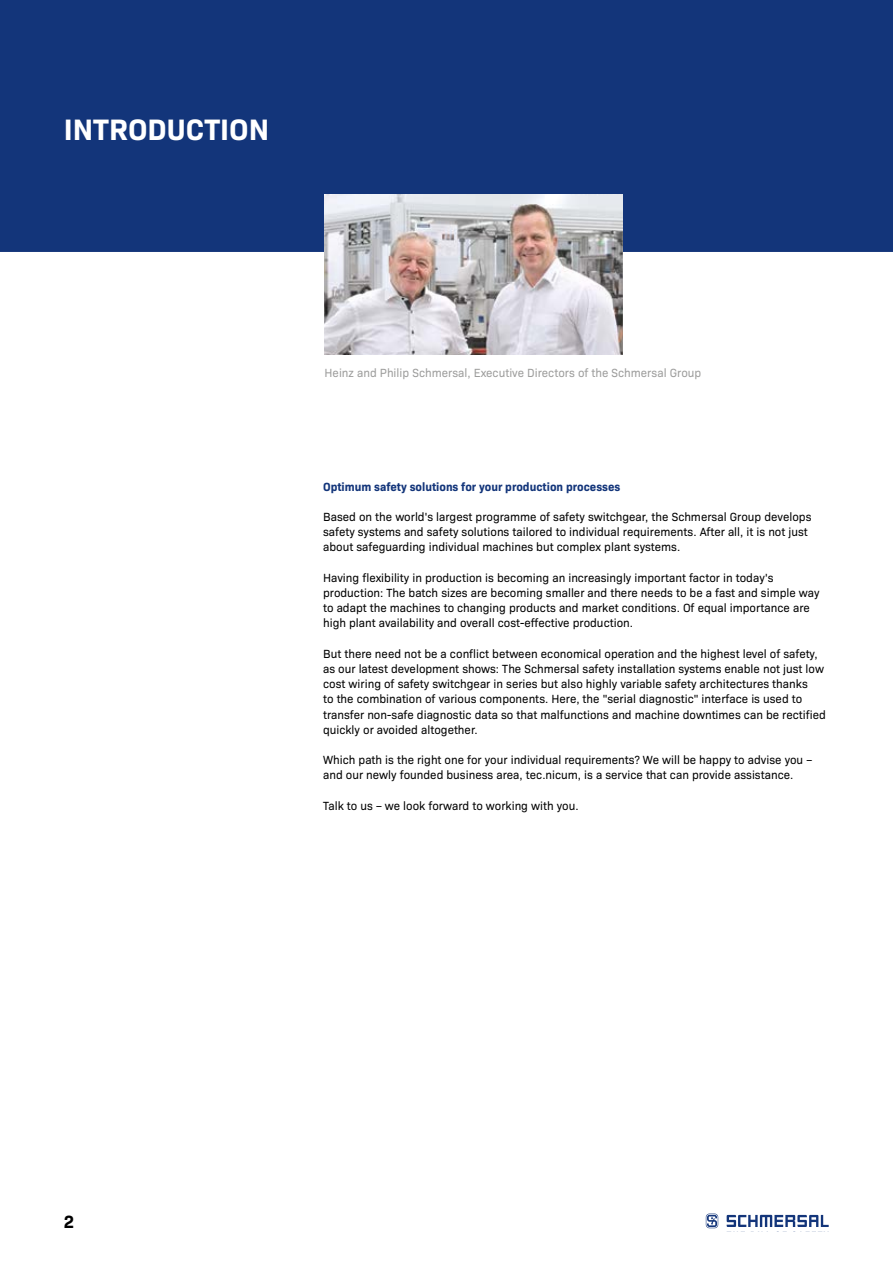
<style>
.page{position:relative;width:893px;height:1263px;background:#fff}
.page>*{position:absolute;margin:0;border:0;box-sizing:border-box;transform-origin:0 0}
.t1{font:700 30px "Bio Sans";color:#fff}
.t2{font:700 18px "Bio Sans";color:#000}
.t3{font:12px/15.1px "Bio Sans";color:#000}
.t4{font:12px "Bio Sans";color:#9d9d9c}
.t5{font:700 12px "Bio Sans";color:#13357a}
</style>
<div class="page">
<svg style="left:727px;top:1215px;width:102px;height:12px"></svg>
<svg style="left:706px;top:1213px;width:12px;height:15px"></svg>
<div style="left:0;top:0;width:893px;height:252px;background:#13357a"></div>
<img style="left:325px;top:195px;width:298px;height:160px">
<h1 class="t1" style="left:64px;top:107px;width:207px">INTRODUCTION</h1>
<p class="t4" style="left:325px;top:364px;width:378px">Heinz and Philip Schmersal, Executive Directors of the Schmersal Group</p>
<p class="t5" style="left:323px;top:477px;width:299px">Optimum safety solutions for your production processes</p>
<p class="t3" style="left:323px;top:508px;width:490px">Based on the world's largest programme of safety switchgear, the Schmersal Group develops safety systems and safety solutions tailored to individual requirements. After all, it is not just about safeguarding individual machines but complex plant systems.</p>
<p class="t3" style="left:323px;top:569px;width:498px">Having flexibility in production is becoming an increasingly important factor in today's production: The batch sizes are becoming smaller and there needs to be a fast and simple way to adapt the machines to changing products and market conditions. Of equal importance are high plant availability and overall cost-effective production.</p>
<p class="t3" style="left:323px;top:645px;width:504px">But there need not be a conflict between economical operation and the highest level of safety, as our latest development shows: The Schmersal safety installation systems enable not just low cost wiring of safety switchgear in series but also highly variable safety architectures thanks<br>to the combination of various components. Here, the "serial diagnostic" interface is used to transfer non-safe diagnostic data so that malfunctions and machine downtimes can be rectified quickly or avoided altogether.</p>
<p class="t3" style="left:323px;top:751px;width:491px">Which path is the right one for your individual requirements? We will be happy to advise you – and our newly founded business area, tec.nicum, is a service that can provide assistance.</p>
<p class="t3" style="left:323px;top:797px;width:257px">Talk to us – we look forward to working with you.</p>
<h2 class="t2" style="left:64px;top:1208px;width:12px">2</h2>
</div>
